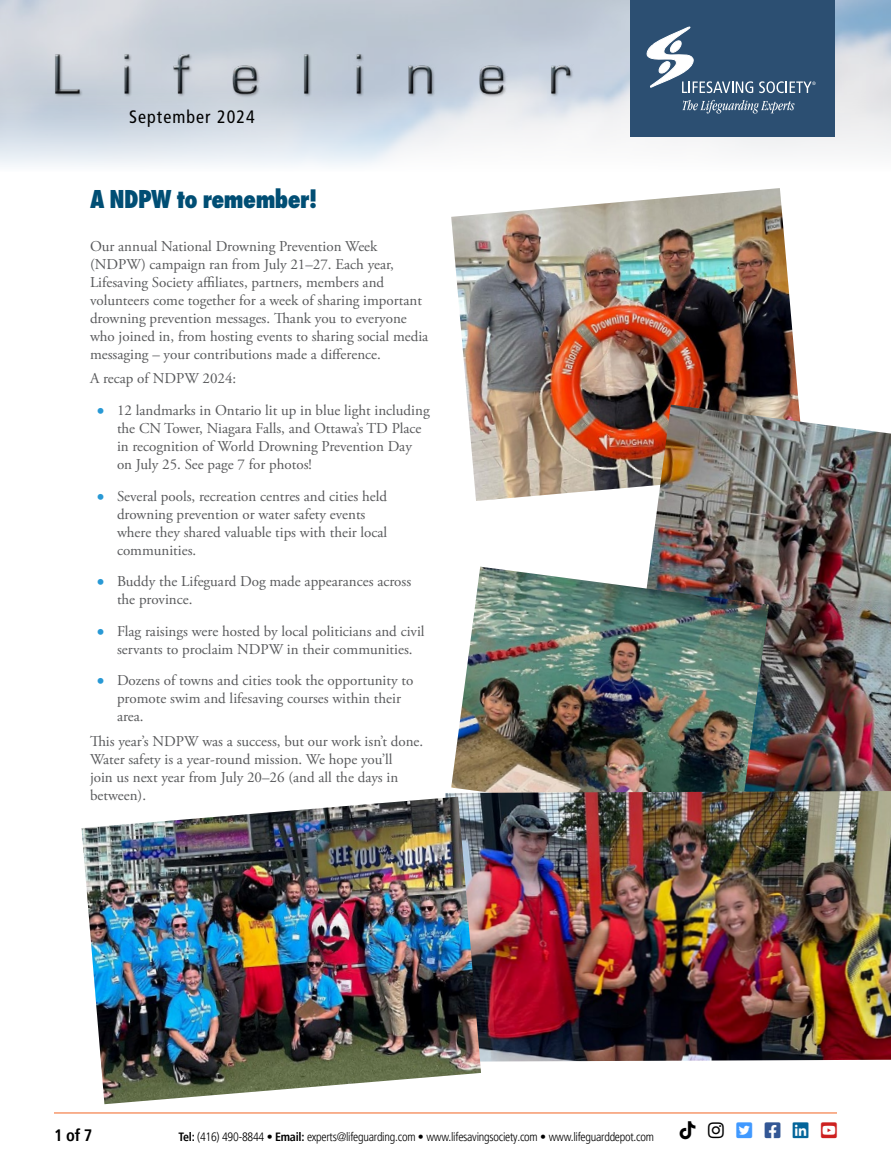
<style>
.page{position:relative;width:891px;height:1167px;background:#fff}
.page>*{position:absolute;margin:0;border:0;box-sizing:border-box;transform-origin:0 0}
.Head{font:800 27px "Futura PT Cond";letter-spacing:-.02em;color:#004e74}
.t1{font:condensed 18px "Frutiger LT Std";letter-spacing:.06em;color:#000}
.t2{font:700 condensed 16.5px "Frutiger LT Pro";color:#000}
.Body_Copy{font:15px/18px "Adobe Garamond Pro";color:#58595b}
.t3{font:300 condensed 12px "Frutiger LT Pro";letter-spacing:-.02em;color:#000}
.s1{font-family:"Futura PT Cond";font-weight:700;font-size:21px;color:#2899d5}
.s2{font-weight:700}
</style>
<div class="page">
<img style="left:0;top:0;width:891px;height:165px">
<img style="left:451px;top:188px;width:348px;height:313px">
<img style="left:622px;top:404px;width:269px;height:387px">
<img style="left:451px;top:566px;width:318px;height:225px">
<img style="left:446px;top:791px;width:445px;height:270px">
<img style="left:82px;top:796px;width:399px;height:308px">
<div style="left:54px;top:53px;width:520px;height:44px;background:#000;opacity:.35"></div>
<img style="left:54px;top:54px;width:542px;height:43px">
<div style="left:631px;top:0;width:204px;height:136px;background:#2c4f72"></div>
<svg style="left:682px;top:100px;width:113px;height:13px"></svg>
<svg style="left:759px;top:81px;width:57px;height:12px"></svg>
<svg style="left:646px;top:26px;width:107px;height:67px"></svg>
<hr style="left:54px;top:1112px;width:783px;height:1px;background:#f26522">
<p class="t1" style="left:129px;top:106px;width:127px">September 2024</p>
<p class="Head" style="left:90px;top:183px;width:229px">A NDPW to remember!</p>
<p class="Body_Copy" style="left:90px;top:237px;width:340px">Our annual National Drowning Prevention Week (NDPW) campaign ran from July 21–27. Each year, Lifesaving Society affiliates, partners, members and volunteers come together for a week of sharing important drowning prevention messages. Thank you to everyone who joined in, from hosting events to sharing social media messaging – your contributions made a difference.</p>
<p class="Body_Copy" style="left:90px;top:370px;width:148px">A recap of NDPW 2024:</p>
<p class="Body_Copy" style="left:117px;top:402px;width:314px;text-indent:-27px"><span class="s1">•</span> 12 landmarks in Ontario lit up in blue light including the CN Tower, Niagara Falls, and Ottawa’s TD Place in recognition of World Drowning Prevention Day on July 25. See page 7 for photos!</p>
<p class="Body_Copy" style="left:117px;top:487px;width:272px;text-indent:-27px"><span class="s1">•</span> Several pools, recreation centres and cities held drowning prevention or water safety events where they shared valuable tips with their local communities.</p>
<p class="Body_Copy" style="left:117px;top:573px;width:296px;text-indent:-27px"><span class="s1">•</span> Buddy the Lifeguard Dog made appearances across the province.</p>
<p class="Body_Copy" style="left:117px;top:622px;width:309px;text-indent:-27px"><span class="s1">•</span> Flag raisings were hosted by local politicians and civil servants to proclaim NDPW in their communities.</p>
<p class="Body_Copy" style="left:117px;top:672px;width:298px;text-indent:-27px"><span class="s1">•</span> Dozens of towns and cities took the opportunity to promote swim and lifesaving courses within their area.</p>
<p class="Body_Copy" style="left:90px;top:732px;width:335px">This year’s NDPW was a success, but our work isn’t done.<br>Water safety is a year-round mission. We hope you’ll<br>join us next year from July 20–26 (and all the days in between).</p>
<p class="t2" style="left:54px;top:1125px;width:40px">1 of 7</p>
<p class="t3" style="left:179px;top:1130px;width:477px"><span class="s2">Tel:</span> (416) 490-8844 • <span class="s2">Email:</span> experts@lifeguarding.com • www.lifesavingsociety.com • www.lifeguarddepot.com</p>
</div>
